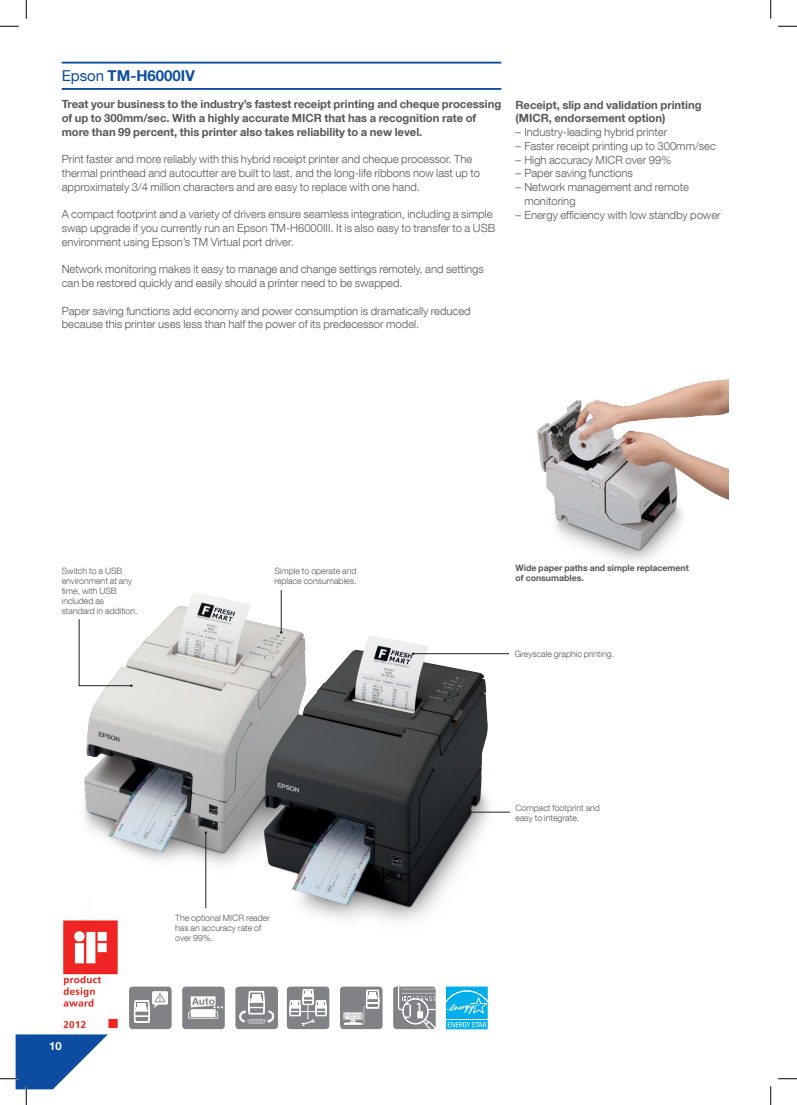
<style>
.page{position:relative;width:797px;height:1105px;background:#fff}
.page>*{position:absolute;margin:0;border:0;box-sizing:border-box;transform-origin:0 0}
.lock-up_12_14-55roma{font:700 15px "Helvetica Neue LT Com";color:#0d4da1}
.body__9_11-45light_8{font:300 11.25px/13.8px "Helvetica Neue LT Com";color:#57585a}
.body_bold__9_11-75bo{font:700 11.25px/13.8px "Helvetica Neue LT Com";color:#57585a}
.t1{font:700 11.25px "Helvetica Neue LT Com";color:#fff}
.caption_body__7_8-45{font:300 8.75px/10px "Helvetica Neue LT Com";color:#57585a}
.caption_heading__7_8{font:700 8.75px/10px "Helvetica Neue LT Com";color:#57585a}
.s1{font-weight:400}
</style>
<div class="page">
<img style="left:63px;top:920px;width:55px;height:109px">
<img style="left:537px;top:379px;width:191px;height:183px">
<hr style="left:62px;top:62px;width:439px;height:2px;background:#0d4da1">
<hr style="left:62px;top:88px;width:439px;height:2px;background:#0d4da1">
<div style="left:129px;top:986px;width:43px;height:43px;background:#808285;border-radius:4px"></div>
<svg style="left:134px;top:991px;width:34px;height:32px"></svg>
<div style="left:182px;top:986px;width:43px;height:43px;background:#808285;border-radius:4px"></div>
<svg style="left:188px;top:996px;width:35px;height:23px"></svg>
<div style="left:235px;top:986px;width:43px;height:43px;background:#808285;border-radius:4px"></div>
<svg style="left:239px;top:986px;width:35px;height:38px"></svg>
<div style="left:287px;top:986px;width:42px;height:43px;background:#808285;border-radius:4px"></div>
<svg style="left:289px;top:986px;width:37px;height:40px"></svg>
<div style="left:393px;top:986px;width:43px;height:43px;background:#808285;border-radius:4px"></div>
<svg style="left:398px;top:986px;width:37px;height:43px"></svg>
<div style="left:340px;top:986px;width:42px;height:43px;background:#808285;border-radius:4px"></div>
<svg style="left:343px;top:986px;width:36px;height:39px"></svg>
<img style="left:72px;top:590px;width:429px;height:351px">
<hr style="left:470px;top:812px;width:40px;height:1px;background:#231f20">
<hr style="left:413px;top:653px;width:96px;height:1px;background:#231f20">
<hr style="left:281px;top:590px;width:1px;height:42px;background:#231f20">
<hr style="left:205px;top:833px;width:1px;height:76px;background:#231f20">
<div style="left:175px;top:909px;width:99px;height:56px;background:#fff"></div>
<svg style="left:78px;top:619px;width:55px;height:68px"></svg>
<svg style="left:446px;top:986px;width:41px;height:43px;background:#2ebcee"></svg>
<svg style="left:0;top:25px;width:19px;height:2px"></svg>
<svg style="left:778px;top:25px;width:19px;height:2px"></svg>
<svg style="left:778px;top:1078px;width:19px;height:1px"></svg>
<svg style="left:25px;top:0;width:2px;height:19px"></svg>
<svg style="left:0;top:1034px;width:108px;height:71px"></svg>
<svg style="left:770px;top:0;width:1px;height:19px"></svg>
<svg style="left:770px;top:1086px;width:1px;height:19px"></svg>
<p class="lock-up_12_14-55roma" style="left:62px;top:66px;width:135px"><span class="s1">Epson</span> TM-H6000IV</p>
<p class="body_bold__9_11-75bo" style="left:62px;top:97px;width:441px">Treat your business to the industry’s fastest receipt printing and cheque processing of up to 300mm/sec. With a highly accurate MICR that has a recognition rate of more than 99 percent, this printer also takes reliability to a new level.</p>
<p class="body__9_11-45light_8" style="left:62px;top:152px;width:420px">Print faster and more reliably with this hybrid receipt printer and cheque processor. The thermal printhead and autocutter are built to last, and the long-life ribbons now last up to approximately 3/4 million characters and are easy to replace with one hand.</p>
<p class="body__9_11-45light_8" style="left:62px;top:207px;width:435px">A compact footprint and a variety of drivers ensure seamless integration, including a simple swap upgrade if you currently run an Epson TM-H6000III. It is also easy to transfer to a USB environment using Epson’s TM Virtual port driver.</p>
<p class="body__9_11-45light_8" style="left:62px;top:262px;width:423px">Network monitoring makes it easy to manage and change settings remotely, and settings can be restored quickly and easily should a printer need to be swapped.</p>
<p class="body__9_11-45light_8" style="left:62px;top:303px;width:410px">Paper saving functions add economy and power consumption is dramatically reduced because this printer uses less than half the power of its predecessor model.</p>
<p class="body_bold__9_11-75bo" style="left:515px;top:97px;width:188px">Receipt, slip and validation printing (MICR, endorsement option)</p>
<p class="body__9_11-45light_8" style="left:515px;top:125px;width:153px">– Industry-leading hybrid printer</p>
<p class="body__9_11-45light_8" style="left:515px;top:139px;width:202px">– Faster receipt printing up to 300mm/sec</p>
<p class="body__9_11-45light_8" style="left:515px;top:153px;width:157px">– High accuracy MICR over 99%</p>
<p class="body__9_11-45light_8" style="left:515px;top:166px;width:119px">– Paper saving functions</p>
<p class="body__9_11-45light_8" style="left:524px;top:180px;width:166px;text-indent:-9px">– Network management and remote monitoring</p>
<p class="body__9_11-45light_8" style="left:515px;top:208px;width:207px">– Energy efficiency with low standby power</p>
<p class="caption_body__7_8-45" style="left:62px;top:565px;width:77px">Switch to a USB environment at any time, with USB included as standard in addition.</p>
<p class="caption_body__7_8-45" style="left:274px;top:566px;width:84px">Simple to operate and replace consumables.</p>
<p class="t1" style="left:49px;top:1038px;width:14px">10</p>
<p class="caption_body__7_8-45" style="left:175px;top:912px;width:96px">The optional MICR reader has an accuracy rate of over 99%.</p>
<p class="caption_heading__7_8" style="left:515px;top:562px;width:175px">Wide paper paths and simple replacement of consumables.</p>
<p class="caption_body__7_8-45" style="left:515px;top:649px;width:101px">Greyscale graphic printing.</p>
<p class="caption_body__7_8-45" style="left:515px;top:803px;width:86px">Compact footprint and easy to integrate.</p>
</div>
